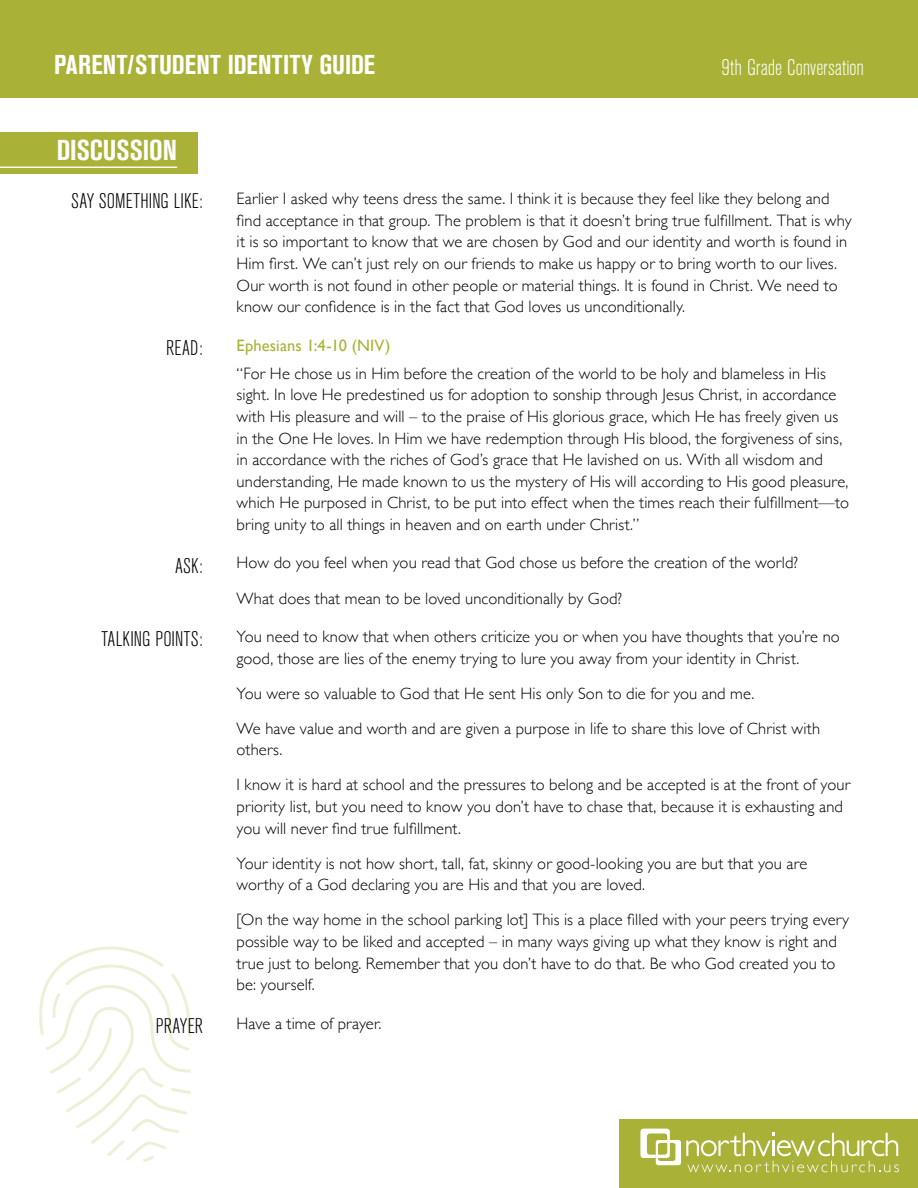
<style>
.page{position:relative;width:918px;height:1188px;background:#fff}
.page>*{position:absolute;margin:0;border:0;box-sizing:border-box;transform-origin:0 0}
.t1{font:700 condensed 28.5px "Akzidenz Grotesk BE";color:#fff}
.t2{font:700 condensed 27px "Akzidenz Grotesk BE";letter-spacing:.01em;color:#fff}
.t3{font:300 condensed 22.5px "Akzidenz Grotesk BE";color:#fff}
.t4{font:300 condensed 21px "Akzidenz Grotesk BE";letter-spacing:.01em;color:#000}
.t5{font:300 16.5px/21.6px "Gill Sans";letter-spacing:.005em;color:#000}
.t6{font:16.5px "Gill Sans";letter-spacing:.005em;color:#a9b237}
</style>
<div class="page">
<div style="left:0;top:0;width:918px;height:98px;background:#a9b237"></div>
<div style="left:619px;top:1119px;width:299px;height:69px;background:#a9b237"></div>
<svg style="left:640px;top:1129px;width:259px;height:43px"></svg>
<svg style="left:39px;top:946px;width:152px;height:216px"></svg>
<div style="left:0;top:132px;width:197px;height:42px;background:#a9b237"></div>
<hr style="left:0;top:167px;width:177px;height:1px;background:#fff">
<h2 class="t2" style="left:54px;top:49px;width:323px">PARENT/STUDENT IDENTITY GUIDE</h2>
<h3 class="t3" style="left:722px;top:56px;width:144px">9th Grade Conversation</h3>
<h1 class="t1" style="left:57px;top:134px;width:122px">DISCUSSION</h1>
<p class="t4" style="left:71px;top:190px;width:133px">SAY SOMETHING LIKE:</p>
<p class="t5" style="left:237px;top:187px;width:616px">Earlier I asked why teens dress the same. I think it is because they feel like they belong and find acceptance in that group. The problem is that it doesn’t bring true fulfillment. That is why it is so important to know that we are chosen by God and our identity and worth is found in Him first. We can’t just rely on our friends to make us happy or to bring worth to our lives.<br>Our worth is not found in other people or material things. It is found in Christ. We need to know our confidence is in the fact that God loves us unconditionally.</p>
<p class="t4" style="left:166px;top:336px;width:38px">READ:</p>
<p class="t6" style="left:237px;top:335px;width:156px">Ephesians 1:4-10 (NIV)</p>
<p class="t5" style="left:237px;top:362px;width:614px">“For He chose us in Him before the creation of the world to be holy and blameless in His sight. In love He predestined us for adoption to sonship through Jesus Christ, in accordance with His pleasure and will – to the praise of His glorious grace, which He has freely given us in the One He loves. In Him we have redemption through His blood, the forgiveness of sins, in accordance with the riches of God’s grace that He lavished on us. With all wisdom and understanding, He made known to us the mystery of His will according to His good pleasure, which He purposed in Christ, to be put into effect when the times reach their fulfillment—to bring unity to all things in heaven and on earth under Christ.”</p>
<p class="t4" style="left:175px;top:554px;width:29px">ASK:</p>
<p class="t5" style="left:237px;top:545px;width:563px;line-height:35.1px">How do you feel when you read that God chose us before the creation of the world?<br>What does that mean to be loved unconditionally by God?</p>
<p class="t4" style="left:101px;top:628px;width:103px">TALKING POINTS:</p>
<p class="t5" style="left:237px;top:625px;width:605px">You need to know that when others criticize you or when you have thoughts that you’re no good, those are lies of the enemy trying to lure you away from your identity in Christ.</p>
<p class="t5" style="left:237px;top:675px;width:585px;line-height:35.1px">You were so valuable to God that He sent His only Son to die for you and me.<br>We have value and worth and are given a purpose in life to share this love of Christ with</p>
<p class="t5" style="left:237px;top:732px;width:615px;line-height:35.1px">others.<br>I know it is hard at school and the pressures to belong and be accepted is at the front of your</p>
<p class="t5" style="left:237px;top:795px;width:608px">priority list, but you need to know you don’t have to chase that, because it is exhausting and you will never find true fulfillment.</p>
<p class="t5" style="left:237px;top:852px;width:572px">Your identity is not how short, tall, fat, skinny or good-looking you are but that you are worthy of a God declaring you are His and that you are loved.</p>
<p class="t5" style="left:237px;top:908px;width:614px">[On the way home in the school parking lot] This is a place filled with your peers trying every possible way to be liked and accepted – in many ways giving up what they know is right and true just to belong. Remember that you don’t have to do that. Be who God created you to be: yourself.</p>
<p class="t4" style="left:156px;top:1015px;width:48px">PRAYER</p>
<p class="t5" style="left:237px;top:1012px;width:146px">Have a time of prayer.</p>
</div>
